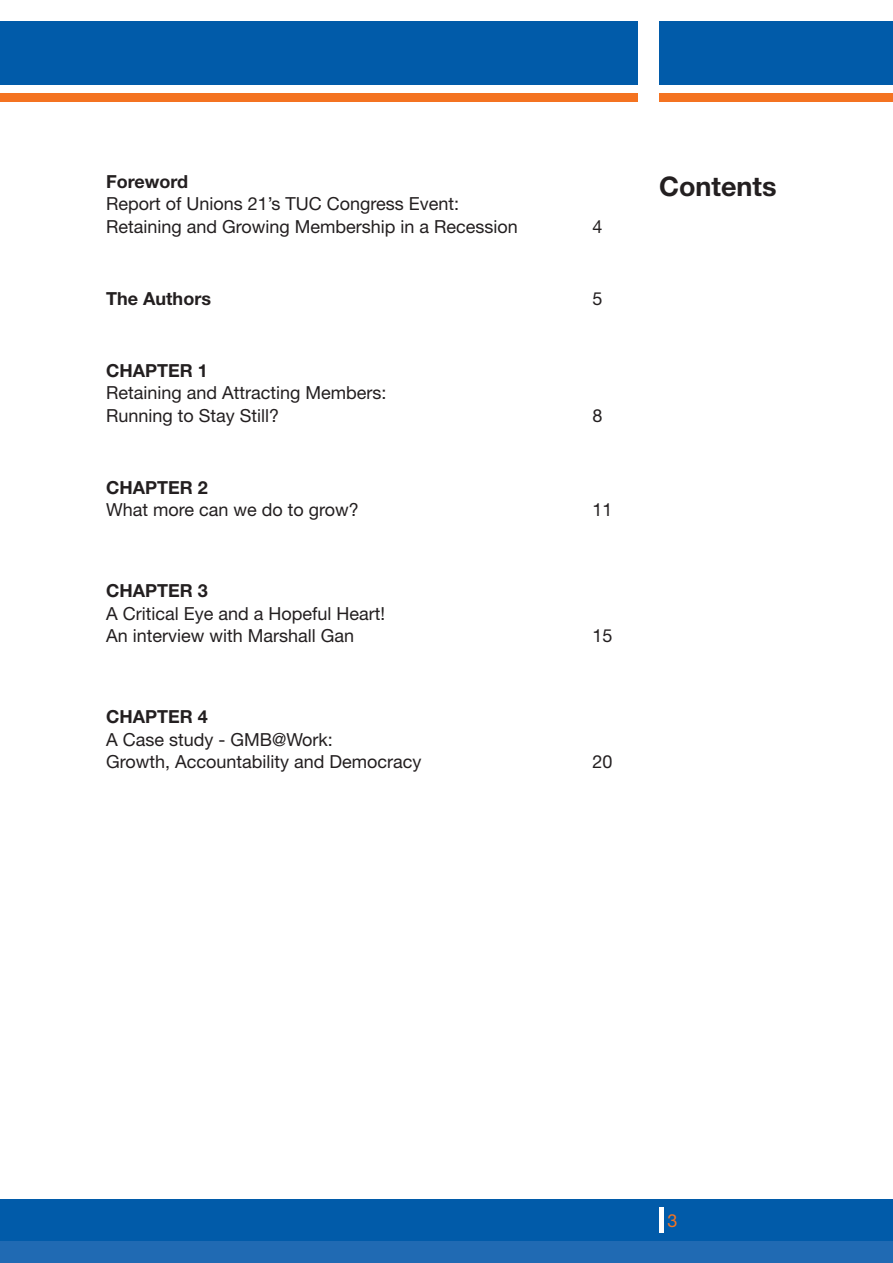
<style>
.page{position:relative;width:893px;height:1263px;background:#fff}
.page>*{position:absolute;margin:0;border:0;box-sizing:border-box;transform-origin:0 0}
.t1{font:700 27px "Helvetica Neue";color:#231f20}
.t2{font:18px/22.5px "Helvetica Neue";color:#231f20}
.t3{font:700 18px "Helvetica Neue";color:#231f20}
.t4{font:18px "Helvetica Neue";color:#f47321}
</style>
<div class="page">
<div style="left:0;top:21px;width:638px;height:64px;background:#015ba9"></div>
<div style="left:0;top:1199px;width:893px;height:64px;background:#015ba9"></div>
<div style="left:0;top:1242px;width:893px;height:21px;background:#206ab3"></div>
<div style="left:0;top:94px;width:638px;height:8px;background:#f47321"></div>
<div style="left:659px;top:21px;width:234px;height:64px;background:#015ba9"></div>
<div style="left:659px;top:94px;width:234px;height:8px;background:#f47321"></div>
<hr style="left:659px;top:1208px;width:4px;height:25px;background:#fff">
<p class="t3" style="left:106px;top:170px;width:84px">Foreword</p>
<p class="t2" style="left:106px;top:194px;width:413px">Report of Unions 21’s TUC Congress Event:<br>Retaining and Growing Membership in a Recession</p>
<p class="t2" style="left:592px;top:217px;width:12px">4</p>
<p class="t3" style="left:106px;top:287px;width:106px">The Authors</p>
<p class="t2" style="left:592px;top:289px;width:12px">5</p>
<p class="t3" style="left:106px;top:359px;width:103px">CHAPTER 1</p>
<p class="t2" style="left:106px;top:383px;width:282px">Retaining and Attracting Members:<br>Running to Stay Still?</p>
<p class="t2" style="left:592px;top:406px;width:12px">8</p>
<p class="t3" style="left:106px;top:476px;width:103px">CHAPTER 2</p>
<p class="t2" style="left:106px;top:500px;width:254px">What more can we do to grow?</p>
<p class="t2" style="left:592px;top:500px;width:21px">11</p>
<p class="t3" style="left:106px;top:580px;width:103px">CHAPTER 3</p>
<p class="t2" style="left:106px;top:604px;width:280px">A Critical Eye and a Hopeful Heart!<br>An interview with Marshall Gan</p>
<p class="t3" style="left:106px;top:706px;width:103px">CHAPTER 4</p>
<p class="t2" style="left:106px;top:730px;width:317px">A Case study - GMB@Work:<br>Growth, Accountability and Democracy</p>
<p class="t2" style="left:592px;top:626px;width:21px">15</p>
<p class="t2" style="left:592px;top:752px;width:21px">20</p>
<h1 class="t1" style="left:659px;top:170px;width:119px">Contents</h1>
<p class="t4" style="left:668px;top:1214px;width:12px">3</p>
</div>
